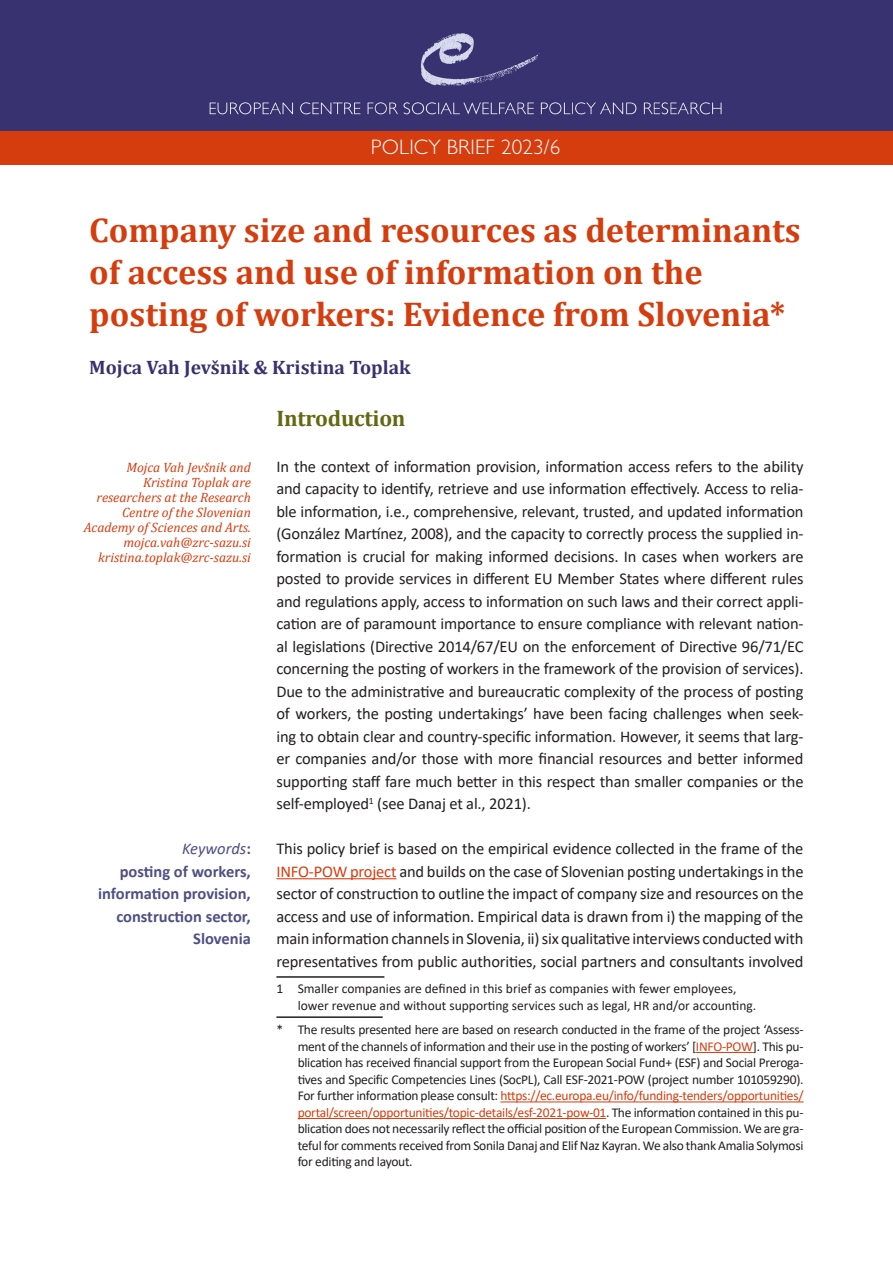
<style>
.page{position:relative;width:893px;height:1263px;background:#fff}
.page>*{position:absolute;margin:0;border:0;box-sizing:border-box;transform-origin:0 0}
.t1{font:700 34.5px/42px "Cambria";color:#d53d0e}
.t2{font:700 22.5px "Cambria";letter-spacing:-.01em;color:#636812}
.t3{font:300 21px "Gill Sans Std";letter-spacing:.01em;color:#fff}
.t4{font:700 19.5px "Cambria";color:#37326f}
.t5{font:16.5px/22.5px "Calibri";letter-spacing:-.01em;color:#231f20;text-align:justify}
.t6{font:700 16.5px/22.5px "Calibri";color:#4f4f85;text-align:right}
.t7{font:13.5px/16.5px "Calibri";color:#231f20}
.t8{font:italic 13.5px/15px "Cambria";color:#d53d0e;text-align:right}
.s1{color:#d53d0e}
.s2{font-weight:400;font-style:italic}
</style>
<div class="page">
<div style="left:0;top:130px;width:893px;height:34px;background:#d53d0e"></div>
<div style="left:0;top:0;width:893px;height:130px;background:#383270"></div>
<hr style="left:276px;top:878px;width:120px;height:1px;background:#d53d0e">
<hr style="left:276px;top:976px;width:108px;height:2px;background:#231f20">
<hr style="left:276px;top:1016px;width:107px;height:2px;background:#231f20">
<hr style="left:696px;top:1052px;width:57px;height:1px;background:#d53d0e">
<hr style="left:500px;top:1101px;width:304px;height:1px;background:#d53d0e">
<hr style="left:298px;top:1118px;width:308px;height:1px;background:#d53d0e">
<p class="t3" style="left:371px;top:135px;width:191px">POLICY BRIEF 2023/6</p>
<h1 class="t1" style="left:89px;top:208px;width:713px">Company size and resources as determinants of access and use of information on the posting of workers: Evidence from Slovenia*</h1>
<p class="t4" style="left:89px;top:353px;width:323px">Mojca Vah Jevšnik &amp; Kristina Toplak</p>
<h2 class="t2" style="left:276px;top:402px;width:131px">Introduction</h2>
<p class="t5" style="left:276px;top:455px;width:529px">In the context of information provision, information access refers to the ability and capacity to identify, retrieve and use information effectively. Access to relia&shy;ble information, i.e., comprehensive, relevant, trusted, and updated information (González Martínez, 2008), and the capacity to correctly process the supplied in&shy;formation is crucial for making informed decisions. In cases when workers are posted to provide services in different EU Member States where different rules and regulations apply, access to information on such laws and their correct appli&shy;cation are of paramount importance to ensure compliance with relevant nation&shy;al legislations (Directive 2014/67/EU on the enforcement of Directive 96/71/EC concerning the posting of workers in the framework of the provision of services).<br>Due to the administrative and bureaucratic complexity of the process of posting of workers, the posting undertakings’ have been facing challenges when seek&shy;ing to obtain clear and country-specific information. However, it seems that larg&shy;er companies and/or those with more financial resources and better informed supporting staff fare much better in this respect than smaller companies or the self-employed<sup>1</sup> (see Danaj et al., 2021).</p>
<p class="t5" style="left:276px;top:837px;width:529px">This policy brief is based on the empirical evidence collected in the frame of the <span class="s1">INFO-POW project</span> and builds on the case of Slovenian posting undertakings in the sector of construction to outline the impact of company size and resources on the access and use of information. Empirical data is drawn from i) the mapping of the main information channels in Slovenia, ii) six qualitative interviews conducted with representatives from public authorities, social partners and consultants involved</p>
<p class="t7" style="left:298px;top:980px;width:460px;text-indent:-21px">1 Smaller companies are defined in this brief as companies with fewer employees, lower revenue and without supporting services such as legal, HR and/or accounting.</p>
<p class="t8" style="left:84px;top:459px;width:169px">Mojca Vah Jevšnik and<br>Kristina Toplak are researchers at the Research<br>Centre of the Slovenian<br>Academy of Sciences and Arts. mojca.vah@zrc-sazu.si kristina.toplak@zrc-sazu.si</p>
<p class="t6" style="left:98px;top:837px;width:154px"><span class="s2">Keywords</span>:<br>posting of workers, information provision, construction sector,<br>Slovenia</p>
<p class="t7" style="left:298px;top:1021px;width:507px;text-align:justify;text-indent:-21px">* The results presented here are based on research conducted in the frame of the project ‘Assess&shy;ment of the channels of information and their use in the posting of workers’ [<span class="s1">INFO-POW</span>]. This pu&shy;blication has received financial support from the European Social Fund+ (ESF) and Social Preroga&shy;tives and Specific Competencies Lines (SocPL), Call ESF-2021-POW (project number 101059290).<br>For further information please consult: <span class="s1">https://ec.europa.eu/info/funding-tenders/opportunities/ portal/screen/opportunities/topic-details/esf-2021-pow-01</span>. The information contained in this pu&shy;blication does not necessarily reflect the official position of the European Commission. We are gra&shy;teful for comments received from Sonila Danaj and Elif Naz Kayran. We also thank Amalia Solymosi for editing and layout.</p>
</div>
